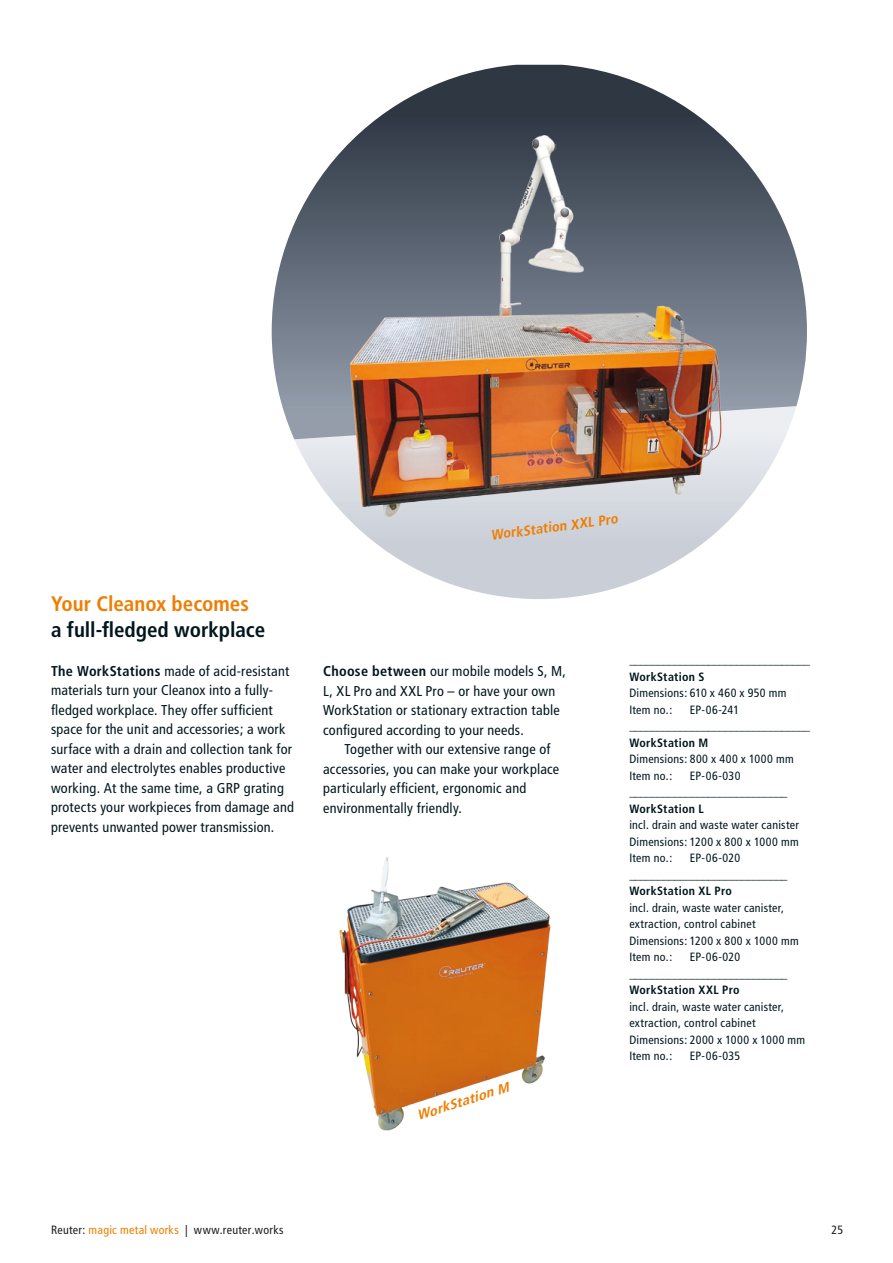
<style>
.page{position:relative;width:893px;height:1263px;background:#fff}
.page>*{position:absolute;margin:0;border:0;box-sizing:border-box;transform-origin:0 0}
.t1{font:700 condensed 21px "Frutiger";color:#00161d}
.t2{font:700 condensed 21px "Frutiger";color:#ef7d00}
.t3{font:condensed 14.25px/19.5px "Frutiger";letter-spacing:.015em;color:#00161d}
.t4{font:700 condensed 14.1px "Frutiger";color:#ef7d00}
.t5{font:italic 700 condensed 13.5px "Frutiger";color:#ef7d00;scale:1.1 1}
.t6{font:condensed 12px/16.5px "Frutiger";letter-spacing:.02em;color:#00161d}
.t7{font:700 condensed 12px/16.5px "Frutiger";letter-spacing:.025em;color:#00161d}
.t8{font:condensed 12px "Frutiger";letter-spacing:.025em;color:#1d1d1b}
.s1{font-weight:700}
.s2{color:#ef7d00}
</style>
<div class="page">
<img style="left:339px;top:857px;width:212px;height:274px">
<svg style="left:294px;top:439px;width:490px;height:160px"></svg>
<svg style="left:272px;top:65px;width:535px;height:374px"></svg>
<img style="left:330px;top:118px;width:406px;height:414px">
<p class="t4" style="left:490px;top:526px;width:129px;rotate:-7deg">WorkStation XXL Pro</p>
<h1 class="t2" style="left:51px;top:591px;width:199px">Your Cleanox becomes</h1>
<h1 class="t1" style="left:51px;top:617px;width:216px">a full-fledged workplace</h1>
<p class="t3" style="left:51px;top:661px;width:244px"><span class="s1">The WorkStations</span> made of acid-resistant materials turn your Cleanox into a fully&shy;fledged workplace. They offer sufficient space for the unit and accessories; a work surface with a drain and collection tank for water and electrolytes enables productive working. At the same time, a GRP grating protects your workpieces from damage and prevents unwanted power transmission.</p>
<p class="t3" style="left:323px;top:661px;width:244px"><span class="s1">Choose between</span> our mobile models S, M, L, XL Pro and XXL Pro – or have your own WorkStation or stationary extraction table configured according to your needs.</p>
<p class="t3" style="left:323px;top:739px;width:238px;text-indent:21px">Together with our extensive range of accessories, you can make your workplace particularly efficient, ergonomic and environmentally friendly.</p>
<p class="t5" style="left:415px;top:1108px;width:89px;rotate:-18deg">WorkStation M</p>
<p class="t7" style="left:629px;top:652px;width:182px">________________________________<br>WorkStation S</p>
<p class="t6" style="left:629px;top:685px;width:159px">Dimensions: 610 x 460 x 950 mm<br>Item no.:</p>
<p class="t6" style="left:690px;top:701px;width:51px">EP-06-241</p>
<p class="t7" style="left:629px;top:718px;width:182px">________________________________<br>WorkStation M</p>
<p class="t6" style="left:629px;top:751px;width:166px">Dimensions: 800 x 400 x 1000 mm<br>Item no.:</p>
<p class="t6" style="left:690px;top:767px;width:52px">EP-06-030</p>
<p class="t7" style="left:629px;top:784px;width:160px">____________________________<br>WorkStation L</p>
<p class="t6" style="left:629px;top:817px;width:171px;text-align:justify">incl. drain and waste water canister Dimensions: 1200 x 800 x 1000 mm Item no.:</p>
<p class="t6" style="left:690px;top:850px;width:52px">EP-06-020</p>
<p class="t7" style="left:629px;top:866px;width:160px">____________________________<br>WorkStation XL Pro</p>
<p class="t6" style="left:629px;top:899px;width:171px">incl. drain, waste water canister, extraction, control cabinet<br>Dimensions: 1200 x 800 x 1000 mm<br>Item no.:</p>
<p class="t6" style="left:690px;top:949px;width:52px">EP-06-020</p>
<p class="t7" style="left:629px;top:965px;width:160px">____________________________<br>WorkStation XXL Pro</p>
<p class="t6" style="left:629px;top:998px;width:177px">incl. drain, waste water canister, extraction, control cabinet<br>Dimensions: 2000 x 1000 x 1000 mm<br>Item no.:</p>
<p class="t6" style="left:690px;top:1048px;width:52px">EP-06-035</p>
<p class="t8" style="left:51px;top:1222px;width:234px">Reuter: <span class="s2">magic metal works</span> | www.reuter.works</p>
<p class="t8" style="left:831px;top:1222px;width:13px">25</p>
</div>
